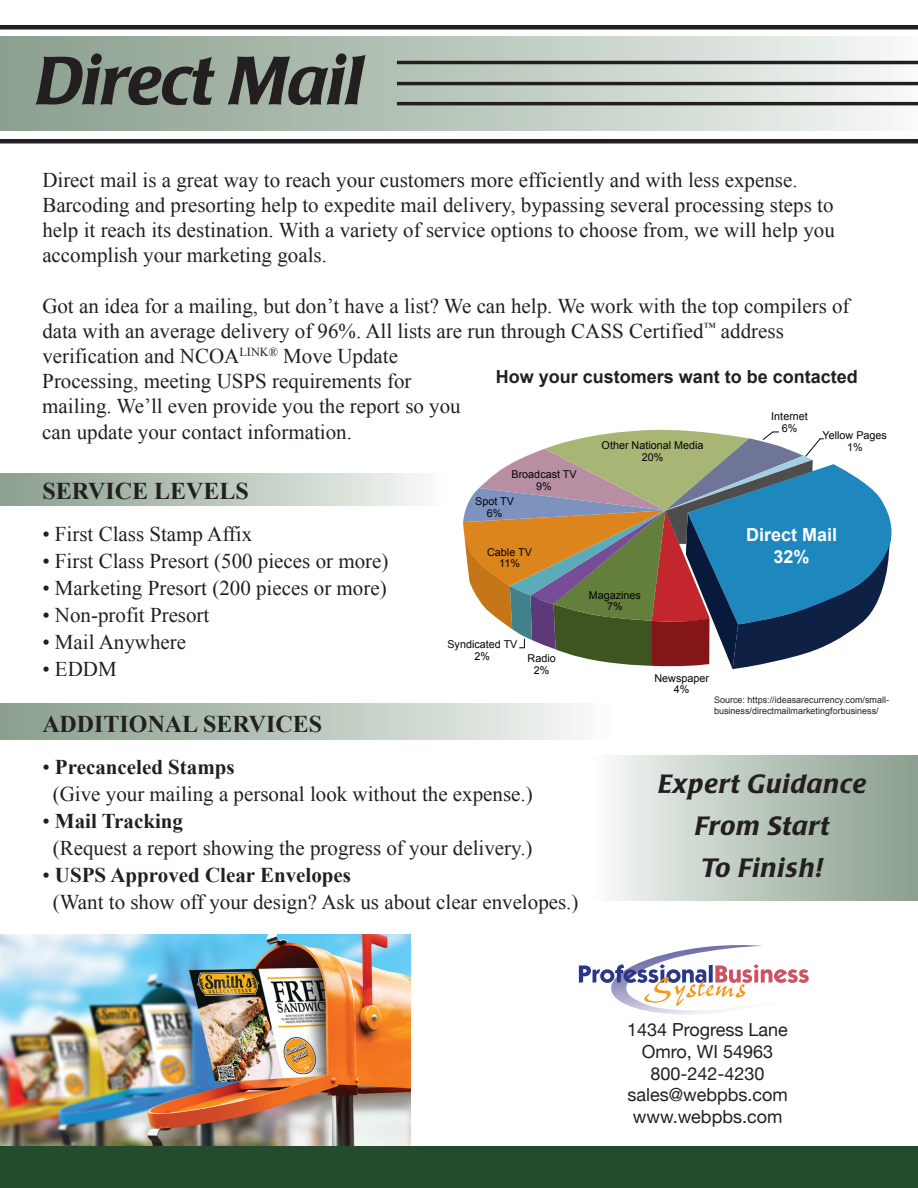
<style>
.page{position:relative;width:918px;height:1188px;background:#fff}
.page>*{position:absolute;margin:0;border:0;box-sizing:border-box;transform-origin:0 0}
.t1{font:italic 500 67.5px "Poppl Laudatio";color:#231f20}
.t2{font:italic 500 26.25px/42px "Poppl Laudatio";letter-spacing:.04em;color:#231f20;text-align:center}
.t3{font:700 24px "Times New Roman";color:#231f20}
.t4{font:21px/25.2px "Times New Roman";color:#231f20}
.t5{font:18px "Helvetica Neue";color:#231f20}
.t6{font:700 18px "Arial";color:#231f20}
.t7{font:700 18px/21.6px "Arial";color:#fff;text-align:center}
.t8{font:10.8px/11.7px "Arial";color:#050504;text-align:center}
.t9{font:9px/10.8px "Arial";color:#231f20}
.s1{font-weight:700}
</style>
<div class="page">
<div style="left:590px;top:756px;width:328px;height:145px;background:linear-gradient(to right,#f7faf6,#879d8b)"></div>
<img style="left:0;top:934px;width:410px;height:212px">
<div style="left:0;top:704px;width:616px;height:35px;background:linear-gradient(to right,#869c8a,#f6f9f6)"></div>
<svg style="left:0;top:37px;width:918px;height:93px;background:#b9c6bb"></svg>
<hr style="left:397px;top:61px;width:521px;height:3px;background:#231f20">
<hr style="left:397px;top:82px;width:521px;height:3px;background:#231f20">
<hr style="left:397px;top:102px;width:521px;height:3px;background:#231f20">
<div style="left:0;top:25px;width:918px;height:5px;background:#231f20"></div>
<div style="left:0;top:139px;width:918px;height:5px;background:#231f20"></div>
<div style="left:0;top:473px;width:450px;height:33px;background:linear-gradient(to right,#879d8b,#f6f9f6)"></div>
<div style="left:0;top:1146px;width:918px;height:42px;background:#254b2f"></div>
<svg style="left:463px;top:429px;width:429px;height:240px"></svg>
<svg style="left:579px;top:945px;width:230px;height:70px"></svg>
<p class="t1" style="left:35px;top:43px;width:329px">Direct Mail</p>
<p class="t4" style="left:42px;top:167px;width:794px">Direct mail is a great way to reach your customers more efficiently and with less expense.<br>Barcoding and presorting help to expedite mail delivery, bypassing several processing steps to help it reach its destination. With a variety of service options to choose from, we will help you accomplish your marketing goals.</p>
<p class="t4" style="left:42px;top:293px;width:809px">Got an idea for a mailing, but don’t have a list? We can help. We work with the top compilers of data with an average delivery of 96%. All lists are run through CASS Certified<sup>™</sup> address verification and NCOA<sup>LINK®</sup> Move Update<br>Processing, meeting USPS requirements for<br>mailing. We’ll even provide you the report so you<br>can update your contact information.</p>
<p class="t6" style="left:496px;top:366px;width:364px">How your customers want to be contacted</p>
<p class="t8" style="left:771px;top:411px;width:38px">Internet<br>6%</p>
<p class="t8" style="left:823px;top:430px;width:66px">Yellow Pages<br>1%</p>
<p class="t8" style="left:602px;top:440px;width:104px">Other National Media<br>20%</p>
<p class="t3" style="left:42px;top:474px;width:208px">SERVICE LEVELS</p>
<p class="t4" style="left:42px;top:521px;width:211px">• First Class Stamp Affix</p>
<p class="t4" style="left:42px;top:548px;width:348px">• First Class Presort (500 pieces or more)</p>
<p class="t4" style="left:42px;top:575px;width:346px">• Marketing Presort (200 pieces or more)</p>
<p class="t4" style="left:42px;top:602px;width:169px">• Non-profit Presort</p>
<p class="t4" style="left:42px;top:629px;width:145px">• Mail Anywhere</p>
<p class="t4" style="left:42px;top:656px;width:76px">• EDDM</p>
<p class="t8" style="left:512px;top:469px;width:67px">Broadcast TV<br>9%</p>
<p class="t8" style="left:475px;top:495px;width:40px">Spot TV<br>6%</p>
<p class="t8" style="left:487px;top:546px;width:46px">Cable TV<br>11%</p>
<p class="t8" style="left:447px;top:639px;width:72px">Syndicated TV<br>2%</p>
<p class="t8" style="left:528px;top:653px;width:30px">Radio<br>2%</p>
<p class="t8" style="left:589px;top:590px;width:54px;line-height:11.2px">Magazines<br>7%</p>
<p class="t3" style="left:42px;top:707px;width:281px">ADDITIONAL SERVICES</p>
<p class="t4" style="left:53px;top:753px;width:482px;line-height:27px;text-indent:-10px">• <span class="s1">Precanceled Stamps<br></span>(Give your mailing a personal look without the expense.)</p>
<p class="t4" style="left:53px;top:807px;width:481px;line-height:27px;text-indent:-10px">• <span class="s1">Mail Tracking<br></span>(Request a report showing the progress of your delivery.)</p>
<p class="t4" style="left:53px;top:861px;width:527px;line-height:27px;text-indent:-10px">• <span class="s1">USPS Approved Clear Envelopes<br></span>(Want to show off your design? Ask us about clear envelopes.)</p>
<p class="t7" style="left:746px;top:524px;width:93px">Direct Mail<br>32%</p>
<p class="t8" style="left:654px;top:672px;width:56px">Newspaper<br>4%</p>
<p class="t9" style="left:714px;top:695px;width:176px">Source: https://ideasarecurrency.com/small&shy;business/directmailmarketingforbusiness/</p>
<p class="t2" style="left:658px;top:763px;width:209px">Expert Guidance<br>From Start<br>To Finish!</p>
<p class="t5" style="left:627px;top:1017px;width:162px">1434 Progress Lane</p>
<p class="t5" style="left:642px;top:1039px;width:133px">Omro, WI 54963</p>
<p class="t5" style="left:651px;top:1060px;width:116px">800-242-4230</p>
<p class="t5" style="left:627px;top:1082px;width:162px">sales@webpbs.com</p>
<p class="t5" style="left:633px;top:1103px;width:151px">www.webpbs.com</p>
</div>
